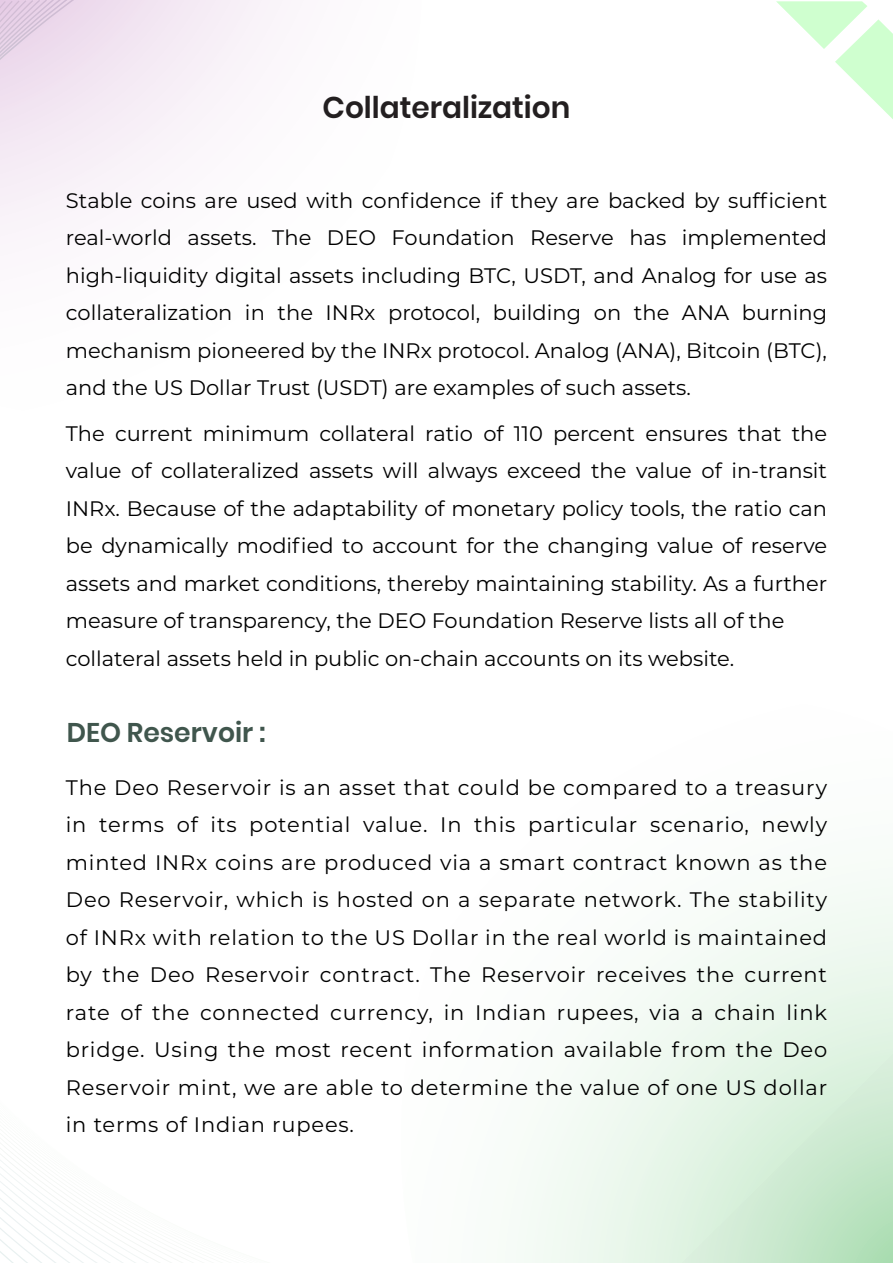
<style>
.page{position:relative;width:893px;height:1263px;background:#fff}
.page>*{position:absolute;margin:0;border:0;box-sizing:border-box;transform-origin:0 0}
.t1{font:600 30px "Poppins";color:#231f20}
.t2{font:600 27px "Poppins";color:#40564d}
.t3{font:21px/37.5px "Montserrat";color:#000;text-align:justify}
</style>
<div class="page">
<svg style="left:598px;top:886px;width:295px;height:168px"></svg>
<svg style="left:576px;top:1054px;width:317px;height:209px;background:#dbf0de"></svg>
<svg style="left:776px;top:1px;width:117px;height:118px"></svg>
<div style="left:223px;top:4px;width:17px;height:92px;background:#f8f2f8"></div>
<div style="left:206px;top:4px;width:17px;height:111px;background:#f8f1f8"></div>
<div style="left:190px;top:3px;width:16px;height:128px;background:#f7f0f7"></div>
<div style="left:173px;top:3px;width:17px;height:144px;background:#f7eff7"></div>
<svg style="left:156px;top:3px;width:17px;height:1260px"></svg>
<svg style="left:139px;top:3px;width:17px;height:1260px"></svg>
<svg style="left:122px;top:2px;width:17px;height:1261px"></svg>
<svg style="left:106px;top:2px;width:16px;height:1261px"></svg>
<svg style="left:89px;top:2px;width:17px;height:1261px"></svg>
<svg style="left:74px;top:2px;width:15px;height:1261px"></svg>
<svg style="left:0;top:0;width:74px;height:1263px"></svg>
<h1 class="t1" style="left:323px;top:90px;width:249px">Collateralization</h1>
<p class="t3" style="left:66px;top:181px;width:763px">Stable coins are used with confidence if they are backed by sufficient real-world assets. The DEO Foundation Reserve has implemented high-liquidity digital assets including BTC, USDT, and Analog for use as collateralization in the INRx protocol, building on the ANA burning mechanism pioneered by the INRx protocol. Analog (ANA), Bitcoin (BTC), and the US Dollar Trust (USDT) are examples of such assets.</p>
<p class="t3" style="left:66px;top:414px;width:763px;text-align:left">The current minimum collateral ratio of 110 percent ensures that the value of collateralized assets will always exceed the value of in-transit INRx. Because of the adaptability of monetary policy tools, the ratio can be dynamically modified to account for the changing value of reserve assets and market conditions, thereby maintaining stability. As a further measure of transparency, the DEO Foundation Reserve lists all of the collateral assets held in public on-chain accounts on its website.</p>
<p class="t2" style="left:67px;top:717px;width:200px">DEO Reservoir :</p>
<p class="t3" style="left:66px;top:768px;width:763px">The Deo Reservoir is an asset that could be compared to a treasury in terms of its potential value. In this particular scenario, newly minted INRx coins are produced via a smart contract known as the Deo Reservoir, which is hosted on a separate network. The stability of INRx with relation to the US Dollar in the real world is maintained by the Deo Reservoir contract. The Reservoir receives the current rate of the connected currency, in Indian rupees, via a chain link bridge. Using the most recent information available from the Deo Reservoir mint, we are able to determine the value of one US dollar in terms of Indian rupees.</p>
</div>
